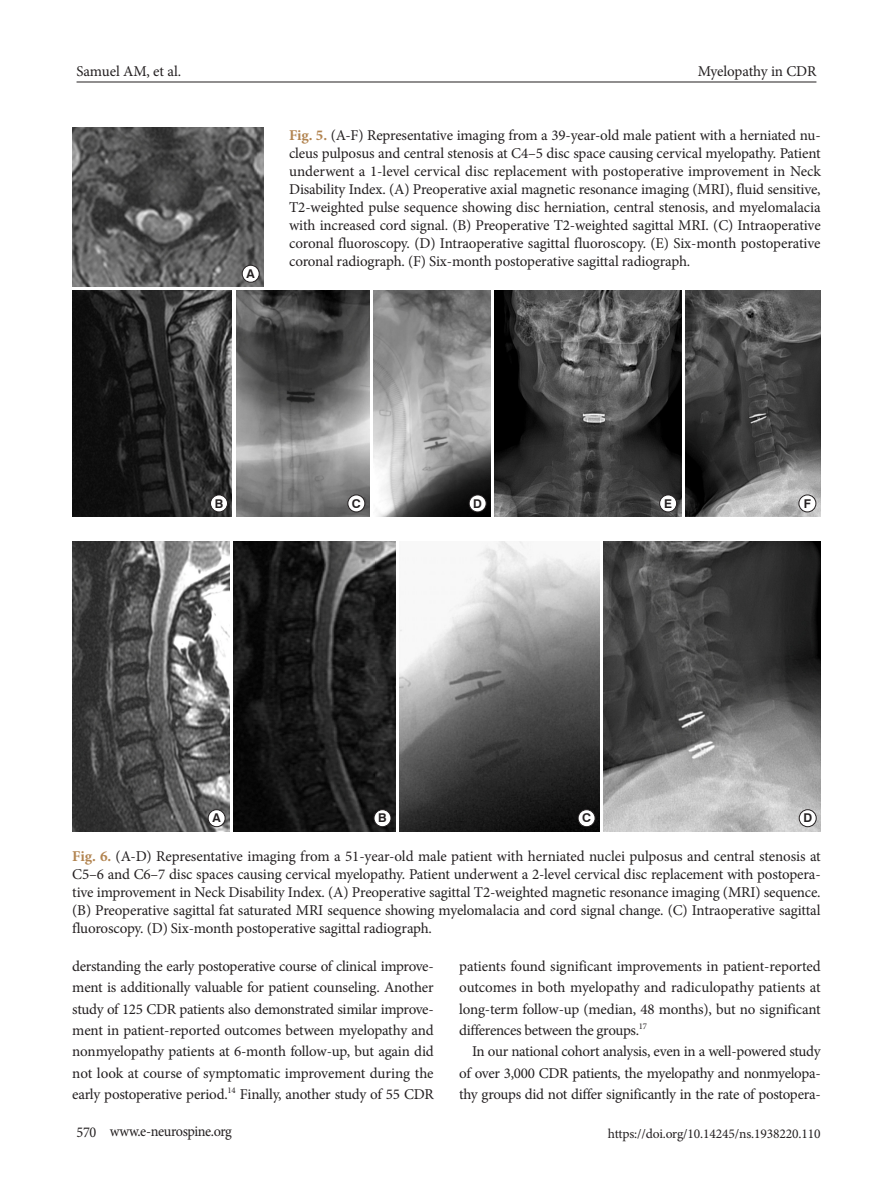
<style>
.page{position:relative;width:893px;height:1191px;background:#fff}
.page>*{position:absolute;margin:0;border:0;box-sizing:border-box;transform-origin:0 0}
.표그림캡션{font:15px/18px "Minion Pro";letter-spacing:-.015em;color:#231f20;text-align:justify}
.본문{font:15px/21.3px "Minion Pro";letter-spacing:-.02em;color:#231f20;text-align:justify}
.표그림캡션-2{font:15px "Minion Pro";letter-spacing:-.015em;color:#231f20;scale:.95 1}
.t1{font:13.5px "Minion Pro";letter-spacing:-.01em;color:#231f20}
.t2{font:700 12.15px "Swiss 721 BT";color:#231f20}
.s1{font-weight:700;color:#b28450}
</style>
<div class="page">
<hr style="left:77px;top:82px;width:739px;height:1px;background:#231f20">
<img style="left:72px;top:128px;width:192px;height:159px">
<img style="left:72px;top:291px;width:160px;height:225px">
<img style="left:236px;top:291px;width:133px;height:225px">
<img style="left:374px;top:291px;width:117px;height:225px">
<img style="left:495px;top:291px;width:186px;height:225px">
<img style="left:685px;top:291px;width:136px;height:225px">
<div style="left:242px;top:265px;width:17px;height:17px;background:#fff;border-radius:50%"></div>
<div style="left:242px;top:265px;width:17px;height:17px;border:1px solid #231f20;border-radius:50%"></div>
<div style="left:210px;top:495px;width:17px;height:17px;background:#fff;border-radius:50%"></div>
<div style="left:210px;top:495px;width:18px;height:17px;border:1px solid #231f20;border-radius:50%"></div>
<div style="left:348px;top:495px;width:17px;height:17px;background:#fff;border-radius:50%"></div>
<div style="left:348px;top:495px;width:17px;height:17px;border:1px solid #231f20;border-radius:50%"></div>
<div style="left:469px;top:495px;width:17px;height:17px;background:#fff;border-radius:50%"></div>
<div style="left:469px;top:495px;width:17px;height:17px;border:1px solid #231f20;border-radius:50%"></div>
<div style="left:660px;top:495px;width:17px;height:17px;background:#fff;border-radius:50%"></div>
<div style="left:659px;top:495px;width:18px;height:17px;border:1px solid #231f20;border-radius:50%"></div>
<div style="left:799px;top:495px;width:17px;height:17px;background:#fff;border-radius:50%"></div>
<div style="left:799px;top:495px;width:17px;height:17px;border:1px solid #231f20;border-radius:50%"></div>
<img style="left:72px;top:542px;width:158px;height:289px">
<img style="left:234px;top:542px;width:161px;height:289px">
<img style="left:400px;top:542px;width:200px;height:289px">
<img style="left:604px;top:542px;width:217px;height:289px">
<div style="left:208px;top:809px;width:17px;height:17px;background:#fff;border-radius:50%"></div>
<div style="left:208px;top:809px;width:17px;height:18px;border:1px solid #231f20;border-radius:50%"></div>
<div style="left:374px;top:809px;width:17px;height:17px;background:#fff;border-radius:50%"></div>
<div style="left:374px;top:809px;width:17px;height:18px;border:1px solid #231f20;border-radius:50%"></div>
<div style="left:578px;top:809px;width:17px;height:17px;background:#fff;border-radius:50%"></div>
<div style="left:578px;top:809px;width:17px;height:18px;border:1px solid #231f20;border-radius:50%"></div>
<div style="left:799px;top:809px;width:17px;height:17px;background:#fff;border-radius:50%"></div>
<div style="left:799px;top:809px;width:17px;height:18px;border:1px solid #231f20;border-radius:50%"></div>
<p class="표그림캡션" style="left:77px;top:62px;width:106px">Samuel AM, et al.</p>
<p class="표그림캡션" style="left:698px;top:62px;width:120px">Myelopathy in CDR</p>
<p class="t2" style="left:247px;top:266px;width:10px">A</p>
<p class="표그림캡션" style="left:289px;top:126px;width:533px"><span class="s1">Fig. 5.</span> (A-F) Representative imaging from a 39-year-old male patient with a herniated nu&shy;cleus pulposus and central stenosis at C4–5 disc space causing cervical myelopathy. Patient underwent a 1-level cervical disc replacement with postoperative improvement in Neck Disability Index. (A) Preoperative axial magnetic resonance imaging (MRI), fluid sensitive, T2-weighted pulse sequence showing disc herniation, central stenosis, and myelomalacia with increased cord signal. (B) Preoperative T2-weighted sagittal MRI. (C) Intraoperative coronal fluoroscopy. (D) Intraoperative sagittal fluoroscopy. (E) Six-month postoperative coronal radiograph. (F) Six-month postoperative sagittal radiograph.</p>
<p class="t2" style="left:215px;top:496px;width:10px">B</p>
<p class="t2" style="left:352px;top:496px;width:10px">C</p>
<p class="t2" style="left:473px;top:496px;width:10px">D</p>
<p class="t2" style="left:664px;top:496px;width:9px">E</p>
<p class="t2" style="left:804px;top:496px;width:9px">F</p>
<p class="t2" style="left:212px;top:810px;width:10px">A</p>
<p class="t2" style="left:378px;top:810px;width:10px">B</p>
<p class="t2" style="left:582px;top:810px;width:10px">C</p>
<p class="t2" style="left:803px;top:810px;width:10px">D</p>
<p class="표그림캡션" style="left:72px;top:847px;width:750px"><span class="s1">Fig. 6.</span> (A-D) Representative imaging from a 51-year-old male patient with herniated nuclei pulposus and central stenosis at C5–6 and C6–7 disc spaces causing cervical myelopathy. Patient underwent a 2-level cervical disc replacement with postopera&shy;tive improvement in Neck Disability Index. (A) Preoperative sagittal T2-weighted magnetic resonance imaging (MRI) sequence. (B) Preoperative sagittal fat saturated MRI sequence showing myelomalacia and cord signal change. (C) Intraoperative sagittal fluoroscopy. (D) Six-month postoperative sagittal radiograph.</p>
<p class="본문" style="left:72px;top:955px;width:363px">derstanding the early postoperative course of clinical improve&shy;ment is additionally valuable for patient counseling. Another study of 125 CDR patients also demonstrated similar improve&shy;ment in patient-reported outcomes between myelopathy and nonmyelopathy patients at 6-month follow-up, but again did not look at course of symptomatic improvement during the early postoperative period.<sup>14</sup> Finally, another study of 55 CDR</p>
<p class="본문" style="left:459px;top:955px;width:363px">patients found significant improvements in patient-reported outcomes in both myelopathy and radiculopathy patients at long-term follow-up (median, 48 months), but no significant differences between the groups.<sup>17</sup></p>
<p class="본문" style="left:459px;top:1040px;width:363px;text-indent:13px">In our national cohort analysis, even in a well-powered study of over 3,000 CDR patients, the myelopathy and nonmyelopa&shy;thy groups did not differ significantly in the rate of postopera-</p>
<p class="표그림캡션-2" style="left:77px;top:1121px;width:165px">570 www.e-neurospine.org</p>
<p class="t1" style="left:608px;top:1124px;width:214px">https://doi.org/10.14245/ns.1938220.110</p>
</div>
